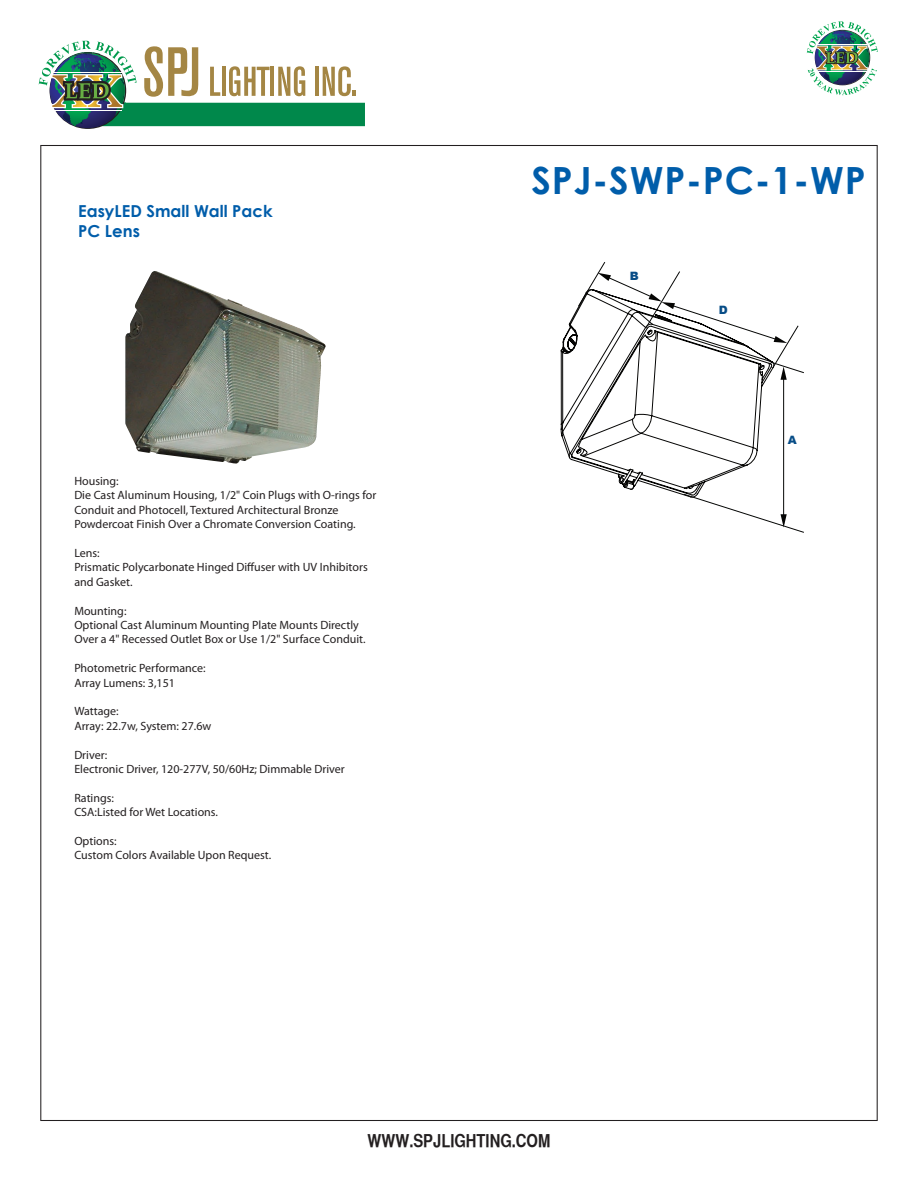
<style>
.page{position:relative;width:918px;height:1188px;background:#fff}
.page>*{position:absolute;margin:0;border:0;box-sizing:border-box;transform-origin:0 0}
.t1{font:700 37.5px "Century Gothic";letter-spacing:.025em;color:#005daa}
.t2{font:18px "Helvetica CY Bold";color:#231f20}
.t3{font:700 16.5px/19.8px "Century Gothic";color:#005daa}
.t4{font:12px/14.4px "Myriad Pro";color:#231f20}
.t5{font:900 11.55px "Arial";color:#084d87}
</style>
<div class="page">
<img style="left:807px;top:21px;width:71px;height:74px">
<svg style="left:39px;top:41px;width:326px;height:88px"></svg>
<img style="left:125px;top:271px;width:201px;height:193px">
<svg style="left:561px;top:262px;width:243px;height:271px"></svg>
<h3 class="t3" style="left:78px;top:201px;width:196px">EasyLED Small Wall Pack<br>PC Lens</h3>
<p class="t4" style="left:74px;top:474px;width:303px">Housing:<br>Die Cast Aluminum Housing, 1/2" Coin Plugs with O-rings for Conduit and Photocell, Textured Architectural Bronze Powdercoat Finish Over a Chromate Conversion Coating.</p>
<p class="t4" style="left:74px;top:546px;width:295px">Lens:<br>Prismatic Polycarbonate Hinged Diffuser with UV Inhibitors and Gasket.</p>
<p class="t4" style="left:74px;top:604px;width:293px">Mounting:<br>Optional Cast Aluminum Mounting Plate Mounts Directly<br>Over a 4" Recessed Outlet Box or Use 1/2" Surface Conduit.</p>
<p class="t4" style="left:74px;top:661px;width:133px">Photometric Performance:<br>Array Lumens: 3,151</p>
<p class="t4" style="left:74px;top:704px;width:139px">Wattage:<br>Array: 22.7w, System: 27.6w</p>
<p class="t4" style="left:74px;top:748px;width:272px">Driver:<br>Electronic Driver, 120-277V, 50/60Hz; Dimmable Driver</p>
<p class="t4" style="left:74px;top:791px;width:145px">Ratings:<br>CSA:Listed for Wet Locations.</p>
<p class="t4" style="left:74px;top:834px;width:199px">Options:<br>Custom Colors Available Upon Request.</p>
<h1 class="t1" style="left:531px;top:157px;width:336px">SPJ-SWP-PC-1-WP</h1>
<p class="t5" style="left:630px;top:268px;width:10px">B</p>
<p class="t5" style="left:719px;top:302px;width:10px">D</p>
<p class="t5" style="left:788px;top:432px;width:10px">A</p>
<h2 class="t2" style="left:368px;top:1130px;width:184px">WWW.SPJLIGHTING.COM</h2>
</div>
